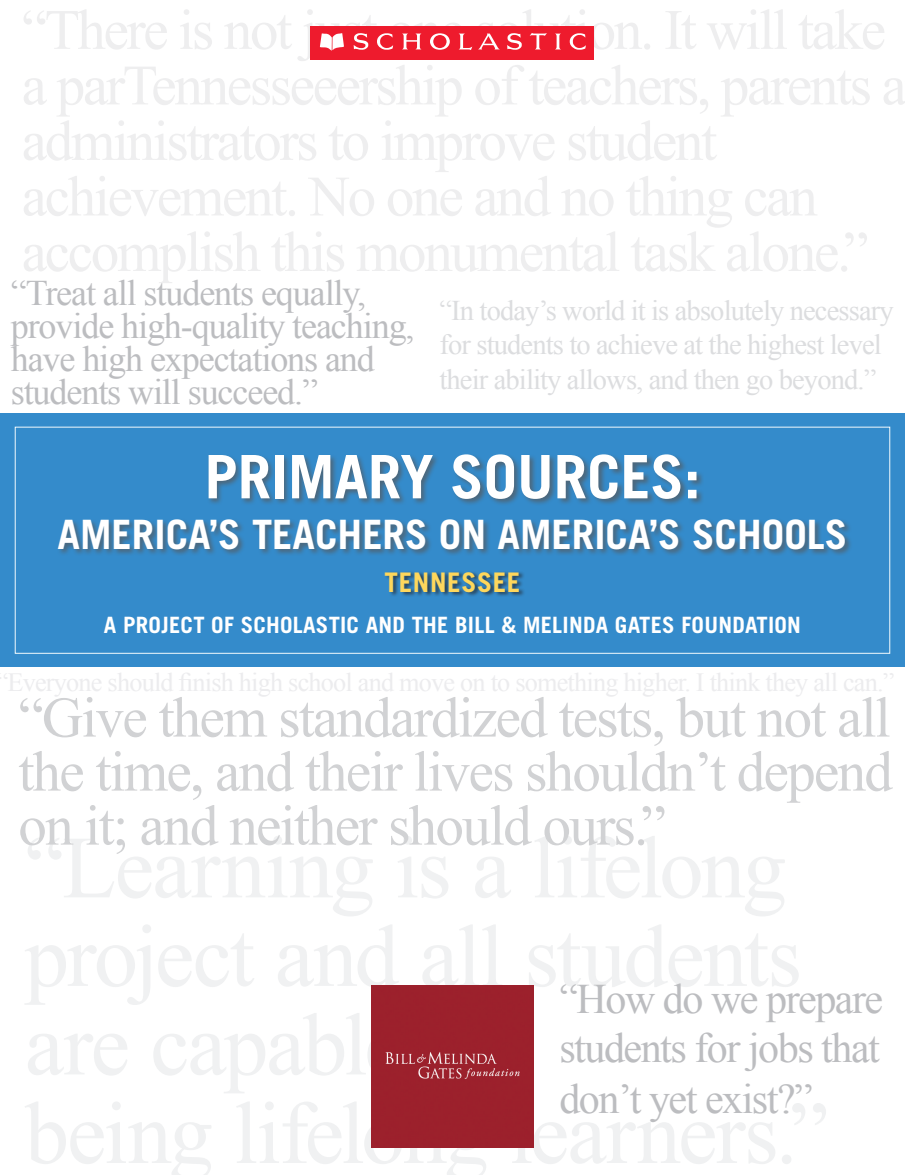
<style>
.page{position:relative;width:905px;height:1175px;background:#fff}
.page>*{position:absolute;margin:0;border:0;box-sizing:border-box;transform-origin:0 0}
.t1{font:700 60px "Trade Gothic";color:#fff}
.t2{font:57px/54px "Times New Roman";letter-spacing:-.03em;color:#d1d2d4;text-align:justify}
.t3{font:42px/49.9px "Times New Roman";letter-spacing:-.035em;color:#bcbdc0;text-align:justify}
.t4{font:700 40.5px "Trade Gothic";color:#fff}
.t5{font:36px/33px "Times New Roman";letter-spacing:-.03em;color:#bcbdc0}
.t6{font:28.5px/34.5px "Times New Roman";letter-spacing:-.03em;color:#dcdddf}
.t7{font:700 27px "Trade Gothic";letter-spacing:.025em;color:#fed75c}
.t8{font:700 22.5px "Trade Gothic";letter-spacing:.01em;color:#fff}
</style>
<div class="page">
<div style="left:0;top:413px;width:904px;height:254px;background:#348bcb"></div>
<div style="left:57px;top:517px;width:795px;height:39px;background:#57585a;opacity:.7"></div>
<div style="left:311px;top:26px;width:283px;height:34px;background:#ee1b2d"></div>
<svg style="left:320px;top:33px;width:24px;height:18px"></svg>
<svg style="left:354px;top:33px;width:14px;height:17px"></svg>
<svg style="left:377px;top:33px;width:16px;height:17px"></svg>
<svg style="left:403px;top:34px;width:18px;height:15px"></svg>
<svg style="left:459px;top:34px;width:13px;height:16px"></svg>
<svg style="left:507px;top:33px;width:15px;height:17px"></svg>
<svg style="left:529px;top:33px;width:18px;height:16px"></svg>
<svg style="left:555px;top:34px;width:6px;height:15px"></svg>
<svg style="left:569px;top:33px;width:17px;height:17px"></svg>
<svg style="left:430px;top:33px;width:20px;height:17px"></svg>
<svg style="left:479px;top:34px;width:20px;height:15px"></svg>
<div style="left:371px;top:985px;width:162px;height:162px;background:#9c202c"></div>
<div style="left:207px;top:453px;width:497px;height:53px;background:#57585a;opacity:.7"></div>
<div style="left:384px;top:571px;width:142px;height:26px;background:#231f20;opacity:.7"></div>
<p class="t5" style="left:11px;top:275px;width:405px">“Treat all students equally, provide high-quality teaching, have high expectations and students will succeed.”</p>
<p class="t6" style="left:439px;top:292px;width:456px">“In today’s world it is absolutely necessary for students to achieve at the highest level their ability allows, and then go beyond.”</p>
<p class="t1" style="left:204px;top:440px;width:497px">PRIMARY SOURCES:</p>
<p class="t4" style="left:58px;top:509px;width:791px">AMERICA’S TEACHERS ON AMERICA’S SCHOOLS</p>
<p class="t7" style="left:384px;top:566px;width:137px">TENNESSEE</p>
<p class="t8" style="left:104px;top:611px;width:698px">A PROJECT OF SCHOLASTIC AND THE BILL &amp; MELINDA GATES FOUNDATION</p>
<p class="t2" style="left:18px;top:689px;width:876px">“Give them standardized tests, but not all the time, and their lives shouldn’t depend on it; and neither should ours.”</p>
<p class="t3" style="left:559px;top:973px;width:325px">“How do we prepare students for jobs that don’t yet exist?”</p>
</div>
